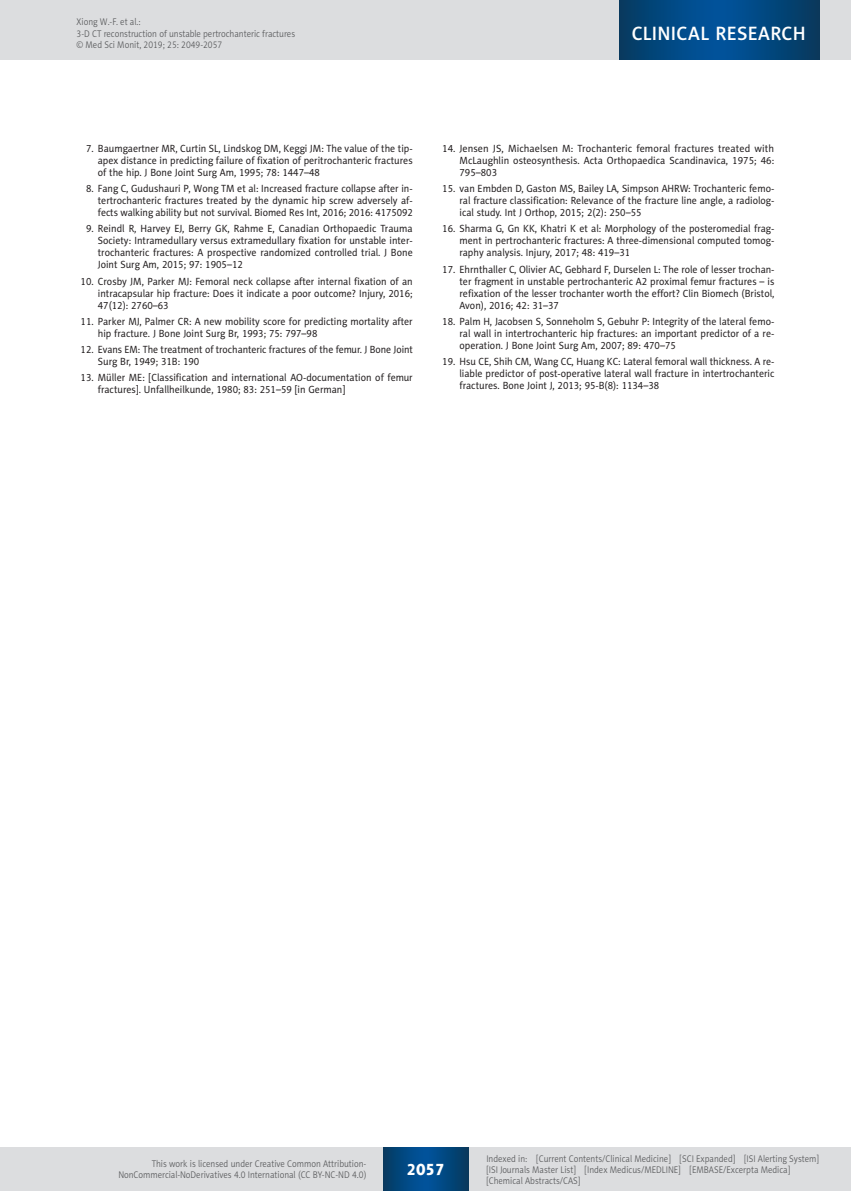
<style>
.page{position:relative;width:851px;height:1191px;background:#fff}
.page>*{position:absolute;margin:0;border:0;box-sizing:border-box;transform-origin:0 0}
.t1{font:19.5px "Naomi Sans EFN Medium";letter-spacing:.015em;color:#fff}
.t2{font:16.5px "Naomi Sans EFN Heavy";color:#fff}
.MSM_Referencje_punkt{font:10.5px/12px "Naomi Sans EFN";color:#231f20;text-align:justify;scale:.95 1}
.MSM_Referencje_punkt-2{font:10.5px/12px "Naomi Sans EFN";color:#231f20;text-align:justify}
.MSM_Referencje_punkt-3{font:10.5px/12px "Naomi Sans EFN";color:#231f20;scale:.94 1}
.t3{font:9.75px/11.2px "Naomi Sans EFN Light";color:#57585a;scale:.9 1}
</style>
<div class="page">
<div style="left:0;top:1148px;width:850px;height:43px;background:#dcdddf"></div>
<svg style="left:383px;top:1147px;width:85px;height:43px;background:#02477e"></svg>
<div style="left:0;top:0;width:850px;height:60px;background:#dcdddf"></div>
<svg style="left:619px;top:0;width:200px;height:60px;background:#02477e"></svg>
<p class="t3" style="left:77px;top:16px;width:244px">Xiong W.-F. et al.:<br>3-D CT reconstruction of unstable pertrochanteric fractures © Med Sci Monit, 2019; 25: 2049-2057</p>
<h1 class="t1" style="left:631px;top:22px;width:175px">CLINICAL RESEARCH</h1>
<p class="MSM_Referencje_punkt" style="left:98px;top:142px;width:333px;text-indent:-12px">7. Baumgaertner MR, Curtin SL, Lindskog DM, Keggi JM: The value of the tip&shy;apex distance in predicting failure of fixation of peritrochanteric fractures of the hip. J Bone Joint Surg Am, 1995; 78: 1447–48</p>
<p class="MSM_Referencje_punkt" style="left:98px;top:183px;width:333px;text-indent:-12px">8. Fang C, Gudushauri P, Wong TM et al: Increased fracture collapse after in&shy;tertrochanteric fractures treated by the dynamic hip screw adversely af&shy;fects walking ability but not survival. Biomed Res Int, 2016; 2016: 4175092</p>
<p class="MSM_Referencje_punkt" style="left:98px;top:223px;width:333px;text-indent:-12px">9. Reindl R, Harvey EJ, Berry GK, Rahme E, Canadian Orthopaedic Trauma Society: Intramedullary versus extramedullary fixation for unstable inter&shy;trochanteric fractures: A prospective randomized controlled trial. J Bone Joint Surg Am, 2015; 97: 1905–12</p>
<p class="MSM_Referencje_punkt" style="left:98px;top:275px;width:333px;text-indent:-17px">10. Crosby JM, Parker MJ: Femoral neck collapse after internal fixation of an intracapsular hip fracture: Does it indicate a poor outcome? Injury, 2016; 47(12): 2760–63</p>
<p class="MSM_Referencje_punkt" style="left:98px;top:315px;width:333px;text-indent:-17px">11. Parker MJ, Palmer CR: A new mobility score for predicting mortality after hip fracture. J Bone Joint Surg Br, 1993; 75: 797–98</p>
<p class="MSM_Referencje_punkt-3" style="left:98px;top:344px;width:336px;text-indent:-17px">12. Evans EM: The treatment of trochanteric fractures of the femur. J Bone Joint<br>Surg Br, 1949; 31B: 190</p>
<p class="MSM_Referencje_punkt" style="left:98px;top:372px;width:333px;text-indent:-17px">13. Müller ME: [Classification and international AO-documentation of femur fractures]. Unfallheilkunde, 1980; 83: 251–59 [in German]</p>
<p class="MSM_Referencje_punkt-2" style="left:459px;top:142px;width:316px;text-indent:-17px">14. Jensen JS, Michaelsen M: Trochanteric femoral fractures treated with McLaughlin osteosynthesis. Acta Orthopaedica Scandinavica, 1975; 46:<br>795–803</p>
<p class="MSM_Referencje_punkt" style="left:459px;top:183px;width:333px;text-indent:-17px">15. van Embden D, Gaston MS, Bailey LA, Simpson AHRW: Trochanteric femo&shy;ral fracture classification: Relevance of the fracture line angle, a radiolog&shy;ical study. Int J Orthop, 2015; 2(2): 250–55</p>
<p class="MSM_Referencje_punkt" style="left:459px;top:223px;width:333px;text-indent:-17px">16. Sharma G, Gn KK, Khatri K et al: Morphology of the posteromedial frag&shy;ment in pertrochanteric fractures: A three-dimensional computed tomog&shy;raphy analysis. Injury, 2017; 48: 419–31</p>
<p class="MSM_Referencje_punkt" style="left:459px;top:263px;width:333px;text-indent:-17px">17. Ehrnthaller C, Olivier AC, Gebhard F, Durselen L: The role of lesser trochan&shy;ter fragment in unstable pertrochanteric A2 proximal femur fractures – is refixation of the lesser trochanter worth the effort? Clin Biomech (Bristol, Avon), 2016; 42: 31–37</p>
<p class="MSM_Referencje_punkt" style="left:459px;top:315px;width:333px;text-indent:-17px">18. Palm H, Jacobsen S, Sonneholm S, Gebuhr P: Integrity of the lateral femo&shy;ral wall in intertrochanteric hip fractures: an important predictor of a re&shy;operation. J Bone Joint Surg Am, 2007; 89: 470–75</p>
<p class="MSM_Referencje_punkt" style="left:459px;top:356px;width:333px;text-indent:-17px">19. Hsu CE, Shih CM, Wang CC, Huang KC: Lateral femoral wall thickness. A re&shy;liable predictor of post-operative lateral wall fracture in intertrochanteric fractures. Bone Joint J, 2013; 95-B(8): 1134–38</p>
<p class="t3" style="left:118px;top:1158px;width:277px;text-align:right">This work is licensed under Creative Common Attribution-<br>NonCommercial-NoDerivatives 4.0 International (CC BY-NC-ND 4.0)</p>
<h2 class="t2" style="left:406px;top:1159px;width:40px">2057</h2>
<p class="t3" style="left:486px;top:1152px;width:371px">Indexed in: [Current Contents/Clinical Medicine] [SCI Expanded] [ISI Alerting System] [ISI Journals Master List] [Index Medicus/MEDLINE] [EMBASE/Excerpta Medica] [Chemical Abstracts/CAS]</p>
</div>
